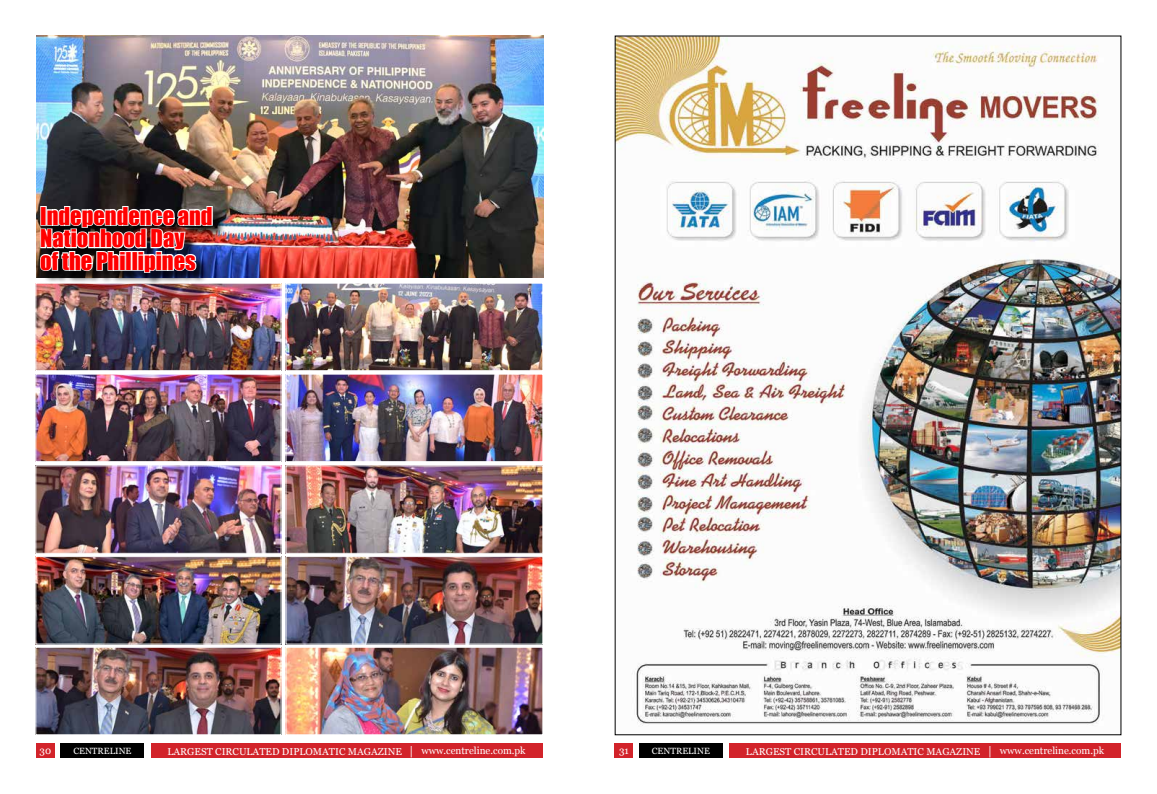
<style>
.page{position:relative;width:1157px;height:794px;background:#fff}
.page>*{position:absolute;margin:0;border:0;box-sizing:border-box;transform-origin:0 0}
.t1{font:22.5px/22.5px "Impact";color:#f00}
.t2{font:10px "Georgia";color:#fff}
.t3{font:9px "Georgia";color:#fff}
.s1{font-size:12px}
</style>
<div class="page">
<div style="left:36px;top:743px;width:19px;height:15px;background:#d2232a"></div>
<div style="left:151px;top:743px;width:391px;height:15px;background:#d2232a"></div>
<div style="left:61px;top:743px;width:83px;height:15px;background:#000"></div>
<div style="left:614px;top:743px;width:19px;height:15px;background:#d2232a"></div>
<div style="left:729px;top:743px;width:392px;height:15px;background:#d2232a"></div>
<div style="left:639px;top:743px;width:83px;height:15px;background:#000"></div>
<img style="left:616px;top:38px;width:503px;height:688px">
<img style="left:37px;top:35px;width:506px;height:243px">
<img style="left:287px;top:467px;width:254px;height:85px">
<div style="left:285px;top:465px;width:258px;height:89px;border:1px solid #fff"></div>
<img style="left:287px;top:375px;width:254px;height:85px">
<div style="left:285px;top:373px;width:258px;height:89px;border:1px solid #fff"></div>
<img style="left:287px;top:285px;width:254px;height:84px">
<div style="left:285px;top:283px;width:258px;height:88px;border:1px solid #fff"></div>
<img style="left:287px;top:558px;width:254px;height:84px">
<div style="left:285px;top:556px;width:258px;height:88px;border:1px solid #fff"></div>
<img style="left:287px;top:649px;width:254px;height:84px">
<div style="left:285px;top:647px;width:258px;height:88px;border:1px solid #fff"></div>
<img style="left:37px;top:467px;width:242px;height:85px">
<div style="left:35px;top:465px;width:246px;height:89px;border:1px solid #fff"></div>
<img style="left:37px;top:375px;width:242px;height:85px">
<div style="left:35px;top:373px;width:246px;height:89px;border:1px solid #fff"></div>
<img style="left:37px;top:285px;width:242px;height:84px">
<div style="left:35px;top:283px;width:246px;height:88px;border:1px solid #fff"></div>
<img style="left:37px;top:558px;width:242px;height:84px">
<div style="left:35px;top:556px;width:246px;height:88px;border:1px solid #fff"></div>
<img style="left:37px;top:649px;width:242px;height:84px">
<div style="left:35px;top:647px;width:246px;height:88px;border:1px solid #fff"></div>
<div style="left:41px;top:207px;width:184px;height:78px;background:#000;opacity:.75"></div>
<img style="left:39px;top:205px;width:175px;height:69px">
<h1 class="t1" style="left:40px;top:204px;width:174px">Independence and<br>Nationhood Day<br>of the Phillipines</h1>
<p class="t2" style="left:40px;top:744px;width:13px">30</p>
<p class="t3" style="left:73px;top:746px;width:13px">Centreline</p>
<p class="t2" style="left:167px;top:745px;width:360px">LARGEST CIRCULATED DIPLOMATIC MAGAZINE <span class="s1">|</span> www.centreline.com.pk</p>
<p class="t2" style="left:619px;top:744px;width:11px">31</p>
<p class="t3" style="left:652px;top:746px;width:13px">Centreline</p>
<p class="t2" style="left:746px;top:745px;width:360px">LARGEST CIRCULATED DIPLOMATIC MAGAZINE <span class="s1">|</span> www.centreline.com.pk</p>
</div>
